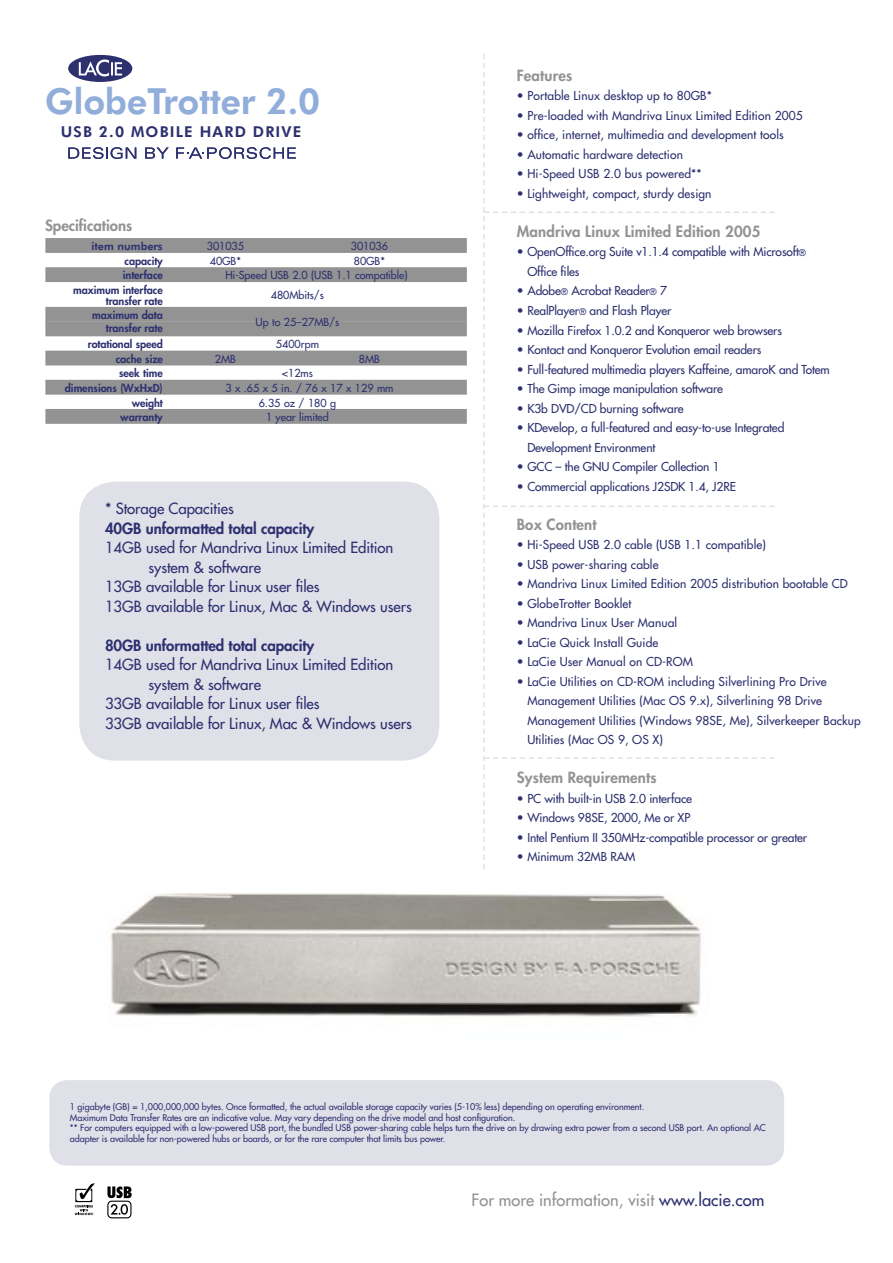
<style>
.page{position:relative;width:893px;height:1263px;background:#fff}
.page>*{position:absolute;margin:0;border:0;box-sizing:border-box;transform-origin:0 0}
.t1{font:800 36px "Futura BT";letter-spacing:-.01em;color:#91aedb}
.t2{font:16.5px "Futura";color:#939393}
.t3{font:15px/19.5px "Futura";letter-spacing:-.005em;color:#2d306f}
.t4{font:800 15px "Futura";letter-spacing:.01em;color:#939393}
.t5{font:800 15px "Futura";letter-spacing:-.005em;color:#2d306f}
.t6{font:800 15px "Futura BT";letter-spacing:.075em;color:#2d306f}
.t7{font:12px/19.5px "Futura";letter-spacing:.01em;color:#2d306f}
.t8{font:12px/19.5px "Futura";letter-spacing:-.01em;color:#2d306f}
.chart_text{font:10.8px "Futura";letter-spacing:-.005em;color:#2d306f}
.chart_text-2{font:800 10.8px/10.5px "Futura";letter-spacing:-.005em;color:#2d306f;text-align:right}
.chart_text-3{font:800 10.8px "Futura BT";color:#2d306f}
.t9{font:9px/10.8px "Futura";letter-spacing:-.005em;color:#2d306f}
.s1{font-size:9px}
.s2{color:#2d306f}
</style>
<div class="page">
<svg style="left:68px;top:55px;width:64px;height:27px"></svg>
<svg style="left:145px;top:147px;width:24px;height:12px"></svg>
<svg style="left:68px;top:147px;width:68px;height:12px"></svg>
<svg style="left:176px;top:147px;width:120px;height:12px"></svg>
<div style="left:45px;top:238px;width:422px;height:15px;background:#939393"></div>
<div style="left:45px;top:267px;width:422px;height:15px;background:#939393"></div>
<div style="left:45px;top:307px;width:422px;height:15px;background:#939393"></div>
<div style="left:45px;top:321px;width:422px;height:15px;background:#939393"></div>
<div style="left:45px;top:351px;width:422px;height:14px;background:#939393"></div>
<div style="left:45px;top:380px;width:422px;height:15px;background:#939393"></div>
<div style="left:45px;top:409px;width:422px;height:15px;background:#939393"></div>
<img style="left:110px;top:893px;width:591px;height:124px">
<div style="left:49px;top:1080px;width:735px;height:85px;background:#e0e0e9"></div>
<svg style="left:75px;top:1183px;width:20px;height:32px"></svg>
<svg style="left:107px;top:1186px;width:25px;height:32px"></svg>
<svg style="left:483px;top:54px;width:292px;height:815px"></svg>
<div style="left:79px;top:482px;width:360px;height:278px;background:#e0e0e9"></div>
<p class="t1" style="left:45px;top:79px;width:277px">GlobeTrotter 2.0</p>
<p class="t6" style="left:61px;top:122px;width:242px">USB 2.0 MOBILE HARD DRIVE</p>
<p class="t4" style="left:45px;top:215px;width:89px">Specifications</p>
<p class="chart_text-3" style="left:91px;top:240px;width:73px">item numbers</p>
<p class="chart_text" style="left:207px;top:239px;width:39px">301035</p>
<p class="chart_text" style="left:351px;top:239px;width:39px">301036</p>
<p class="chart_text-2" style="left:125px;top:255px;width:40px">capacity</p>
<p class="chart_text" style="left:210px;top:254px;width:33px">40GB*</p>
<p class="chart_text" style="left:354px;top:254px;width:33px">80GB*</p>
<p class="chart_text-2" style="left:123px;top:270px;width:42px">interface</p>
<p class="chart_text" style="left:225px;top:268px;width:184px">Hi-Speed USB 2.0 (USB 1.1 compatible)</p>
<p class="chart_text-2" style="left:73px;top:285px;width:91px">maximum interface transfer rate</p>
<p class="chart_text" style="left:271px;top:287px;width:55px">480Mbits/s</p>
<p class="chart_text-2" style="left:92px;top:310px;width:72px">maximum data</p>
<p class="chart_text-2" style="left:106px;top:323px;width:59px">transfer rate</p>
<p class="chart_text" style="left:255px;top:315px;width:85px">Up to 25–27MB/s</p>
<p class="chart_text-2" style="left:88px;top:339px;width:77px">rotational speed</p>
<p class="chart_text" style="left:276px;top:337px;width:45px">5400rpm</p>
<p class="chart_text-2" style="left:116px;top:353px;width:49px">cache size</p>
<p class="chart_text" style="left:215px;top:352px;width:23px">2MB</p>
<p class="chart_text" style="left:359px;top:352px;width:23px">8MB</p>
<p class="chart_text-2" style="left:119px;top:368px;width:45px">seek time</p>
<p class="chart_text" style="left:282px;top:366px;width:33px">&lt;12ms</p>
<p class="chart_text-2" style="left:65px;top:383px;width:100px">dimensions (WxHxD)</p>
<p class="chart_text" style="left:225px;top:381px;width:170px">3 x .65 x 5 in. / 76 x 17 x 129 mm</p>
<p class="chart_text-2" style="left:132px;top:397px;width:33px">weight</p>
<p class="chart_text" style="left:259px;top:396px;width:79px">6.35 oz / 180 g</p>
<p class="chart_text-2" style="left:120px;top:412px;width:44px">warranty</p>
<p class="chart_text" style="left:266px;top:410px;width:64px">1 year limited</p>
<p class="t3" style="left:105px;top:499px;width:130px">* Storage Capacities</p>
<p class="t5" style="left:105px;top:518px;width:211px">40GB unformatted total capacity</p>
<p class="t3" style="left:148px;top:538px;width:246px;text-indent:-44px">14GB used for Mandriva Linux Limited Edition system &amp; software</p>
<p class="t3" style="left:105px;top:577px;width:216px">13GB available for Linux user files</p>
<p class="t3" style="left:105px;top:596px;width:308px">13GB available for Linux, Mac &amp; Windows users</p>
<p class="t5" style="left:105px;top:635px;width:211px">80GB unformatted total capacity</p>
<p class="t3" style="left:148px;top:655px;width:246px;text-indent:-44px">14GB used for Mandriva Linux Limited Edition system &amp; software</p>
<p class="t3" style="left:105px;top:694px;width:216px">33GB available for Linux user files</p>
<p class="t3" style="left:105px;top:713px;width:308px">33GB available for Linux, Mac &amp; Windows users</p>
<p class="t4" style="left:517px;top:65px;width:57px">Features</p>
<p class="t7" style="left:517px;top:86px;width:197px">• Portable Linux desktop up to 80GB*</p>
<p class="t7" style="left:517px;top:106px;width:287px">• Pre-loaded with Mandriva Linux Limited Edition 2005</p>
<p class="t7" style="left:517px;top:125px;width:268px">• office, internet, multimedia and development tools</p>
<p class="t7" style="left:517px;top:145px;width:168px">• Automatic hardware detection</p>
<p class="t7" style="left:517px;top:164px;width:186px">• Hi-Speed USB 2.0 bus powered**</p>
<p class="t7" style="left:517px;top:184px;width:196px">• Lightweight, compact, sturdy design</p>
<p class="t4" style="left:517px;top:221px;width:245px">Mandriva Linux Limited Edition 2005</p>
<p class="t8" style="left:527px;top:242px;width:280px;text-indent:-10px">• OpenOffice.org Suite v1.1.4 compatible with Microsoft<span class="s1">®<br></span>Office files</p>
<p class="t8" style="left:517px;top:281px;width:152px">• Adobe<span class="s1">®</span> Acrobat Reader<span class="s1">®</span> 7</p>
<p class="t8" style="left:517px;top:301px;width:156px">• RealPlayer<span class="s1">®</span> and Flash Player</p>
<p class="t8" style="left:517px;top:320px;width:267px">• Mozilla Firefox 1.0.2 and Konqueror web browsers</p>
<p class="t8" style="left:517px;top:340px;width:246px">• Kontact and Konqueror Evolution email readers</p>
<p class="t8" style="left:517px;top:359px;width:314px">• Full-featured multimedia players Kaffeine, amaroK and Totem</p>
<p class="t8" style="left:517px;top:379px;width:208px">• The Gimp image manipulation software</p>
<p class="t8" style="left:517px;top:398px;width:168px">• K3b DVD/CD burning software</p>
<p class="t8" style="left:527px;top:418px;width:259px;text-indent:-10px">• KDevelop, a full-featured and easy-to-use Integrated<br>Development Environment</p>
<p class="t8" style="left:517px;top:457px;width:204px">• GCC – the GNU Compiler Collection 1</p>
<p class="t8" style="left:517px;top:476px;width:221px">• Commercial applications J2SDK 1.4, J2RE</p>
<p class="t4" style="left:517px;top:514px;width:81px">Box Content</p>
<p class="t7" style="left:517px;top:535px;width:251px">• Hi-Speed USB 2.0 cable (USB 1.1 compatible)</p>
<p class="t7" style="left:517px;top:554px;width:143px">• USB power-sharing cable</p>
<p class="t7" style="left:517px;top:574px;width:332px">• Mandriva Linux Limited Edition 2005 distribution bootable CD</p>
<p class="t7" style="left:517px;top:593px;width:116px">• GlobeTrotter Booklet</p>
<p class="t7" style="left:517px;top:613px;width:162px">• Mandriva Linux User Manual</p>
<p class="t7" style="left:517px;top:632px;width:143px">• LaCie Quick Install Guide</p>
<p class="t7" style="left:517px;top:652px;width:178px">• LaCie User Manual on CD-ROM</p>
<p class="t7" style="left:527px;top:671px;width:335px;text-indent:-10px">• LaCie Utilities on CD-ROM including Silverlining Pro Drive Management Utilities (Mac OS 9.x), Silverlining 98 Drive Management Utilities (Windows 98SE, Me), Silverkeeper Backup Utilities (Mac OS 9, OS X)</p>
<p class="t4" style="left:517px;top:767px;width:141px">System Requirements</p>
<p class="t8" style="left:517px;top:788px;width:177px">• PC with built-in USB 2.0 interface</p>
<p class="t8" style="left:517px;top:808px;width:175px">• Windows 98SE, 2000, Me or XP</p>
<p class="t8" style="left:517px;top:827px;width:292px">• Intel Pentium II 350MHz-compatible processor or greater</p>
<p class="t8" style="left:517px;top:847px;width:120px">• Minimum 32MB RAM</p>
<p class="t9" style="left:70px;top:1101px;width:576px">1 gigabyte (GB) = 1,000,000,000 bytes. Once formatted, the actual available storage capacity varies (5-10% less) depending on operating environment.</p>
<p class="t9" style="left:70px;top:1112px;width:447px">Maximum Data Transfer Rates are an indicative value. May vary depending on the drive model and host configuration.</p>
<p class="t9" style="left:70px;top:1122px;width:697px">** For computers equipped with a low-powered USB port, the bundled USB power-sharing cable helps turn the drive on by drawing extra power from a second USB port. An optional AC adapter is available for non-powered hubs or boards, or for the rare computer that limits bus power.</p>
<p class="t2" style="left:472px;top:1189px;width:294px">For more information, visit <span class="s2">www.lacie.com</span></p>
</div>
